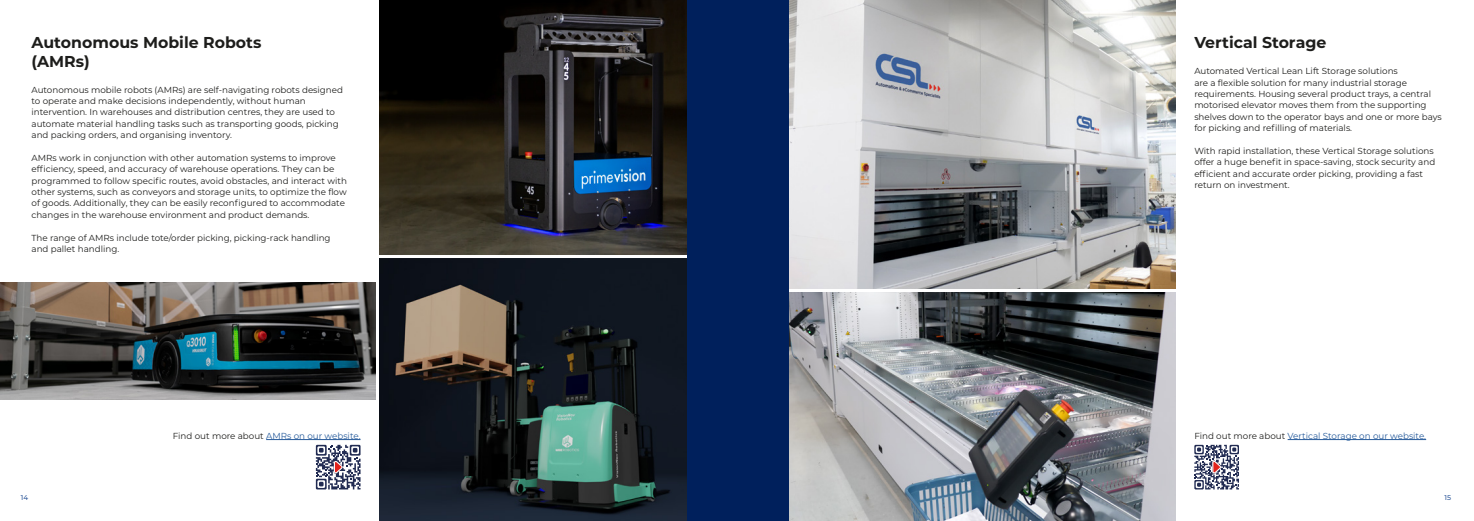
<style>
.page{position:relative;width:1474px;height:521px;background:#fff}
.page>*{position:absolute;margin:0;border:0;box-sizing:border-box;transform-origin:0 0}
.t1{font:700 15.75px/18.9px "Montserrat";color:#1d1d1b}
.t2{font:8.75px/11.4px "Montserrat";color:#1d1d1b}
.t3{font:8.75px "Montserrat";color:#275b9b}
.t4{font:500 7px "Montserrat";color:#345d9d}
.s1{color:#1d1d1b}
</style>
<div class="page">
<img style="left:379px;top:258px;width:307px;height:263px">
<img style="left:379px;top:0;width:307px;height:254px">
<img style="left:788px;top:292px;width:387px;height:229px">
<img style="left:788px;top:0;width:387px;height:288px">
<div style="left:686px;top:0;width:102px;height:521px;background:#00205c"></div>
<hr style="left:1287px;top:439px;width:138px;height:1px;background:#275b9b">
<hr style="left:266px;top:439px;width:94px;height:1px;background:#275b9b">
<svg style="left:1194px;top:445px;width:44px;height:44px"></svg>
<svg style="left:316px;top:445px;width:44px;height:44px"></svg>
<img style="left:0;top:282px;width:376px;height:118px">
<h1 class="t1" style="left:32px;top:32px;width:231px">Autonomous Mobile Robots (AMRs)</h1>
<p class="t2" style="left:32px;top:84px;width:313px">Autonomous mobile robots (AMRs) are self-navigating robots designed to operate and make decisions independently, without human intervention. In warehouses and distribution centres, they are used to automate material handling tasks such as transporting goods, picking and packing orders, and organising inventory.</p>
<p class="t2" style="left:32px;top:152px;width:317px">AMRs work in conjunction with other automation systems to improve efficiency, speed, and accuracy of warehouse operations. They can be programmed to follow specific routes, avoid obstacles, and interact with other systems, such as conveyors and storage units, to optimize the flow of goods. Additionally, they can be easily reconfigured to accommodate changes in the warehouse environment and product demands.</p>
<p class="t2" style="left:32px;top:231px;width:300px">The range of AMRs include tote/order picking, picking-rack handling and pallet handling.</p>
<h1 class="t1" style="left:1194px;top:32px;width:134px">Vertical Storage</h1>
<p class="t2" style="left:1194px;top:65px;width:249px">Automated Vertical Lean Lift Storage solutions<br>are a flexible solution for many industrial storage requirements. Housing several product trays, a central motorised elevator moves them from the supporting shelves down to the operator bays and one or more bays for picking and refilling of materials.</p>
<p class="t2" style="left:1194px;top:145px;width:242px">With rapid installation, these Vertical Storage solutions offer a huge benefit in space-saving, stock security and efficient and accurate order picking, providing a fast return on investment.</p>
<p class="t3" style="left:173px;top:429px;width:189px"><span class="s1">Find out more about</span> AMRs on our website.</p>
<p class="t3" style="left:1194px;top:429px;width:233px"><span class="s1">Find out more about</span> Vertical Storage on our website.</p>
<p class="t4" style="left:21px;top:493px;width:9px">14</p>
<p class="t4" style="left:1444px;top:493px;width:8px">15</p>
</div>
